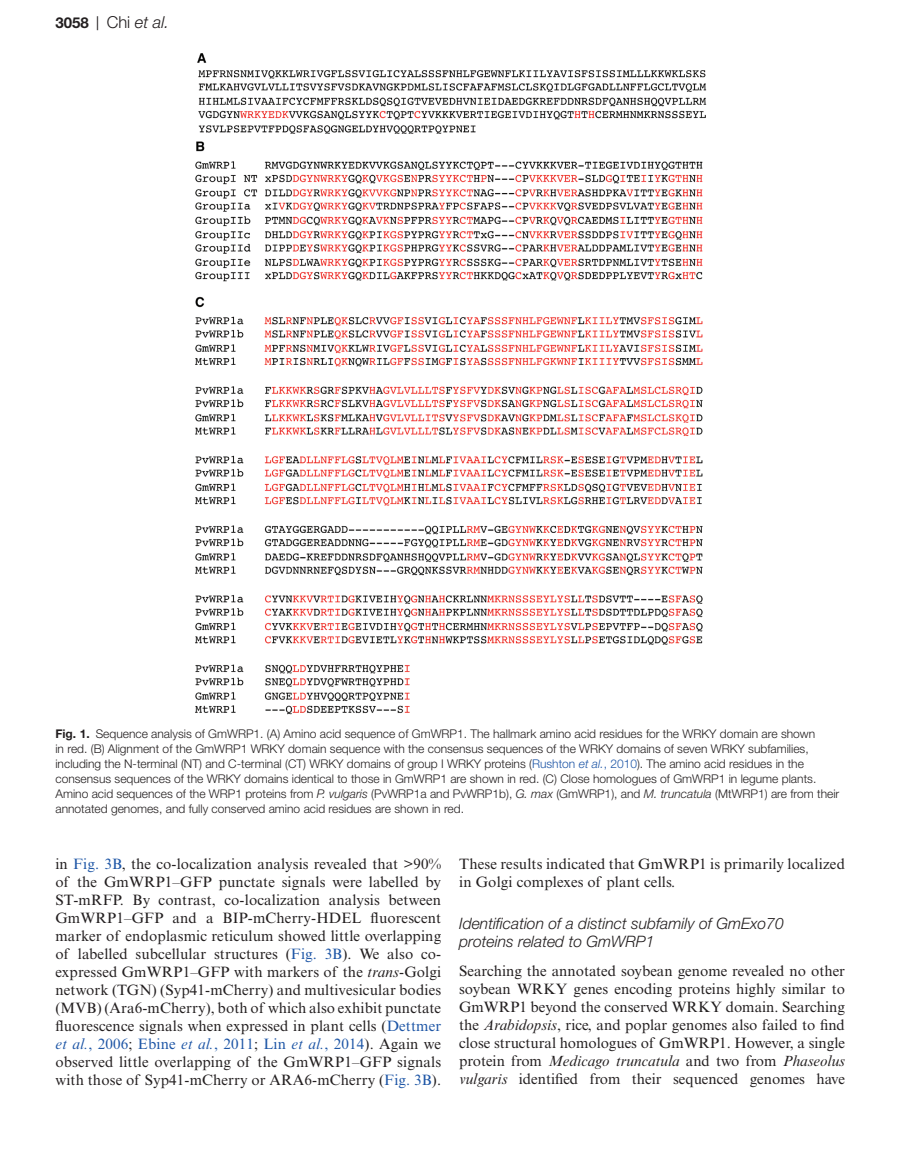
<style>
.page{position:relative;width:897px;height:1165px;background:#fff}
.page>*{position:absolute;margin:0;border:0;box-sizing:border-box;transform-origin:0 0}
.t1{font:italic 300 16.5px "Helvetica Neue LT Std";color:#231f20}
.t2{font:italic 300 15.75px/18px "Helvetica Neue LT Std";color:#231f20}
.t3{font:15px/18px "Times New Roman MT Std";letter-spacing:.01em;color:#231f20;text-align:justify}
.t4{font:300 12px/15px "Helvetica Neue LT Std";color:#231f20}
.s1{font-weight:700;font-style:normal;font-size:15px}
.s2{font-family:"Times New Roman MT Std";font-weight:400;font-style:normal;font-size:15px}
.s3{font-style:normal}
.s4{font-weight:700}
.s5{color:#1e56a6}
.s6{font-style:italic;color:#1e56a6}
.s7{font-style:italic}
</style>
<div class="page">
<img style="left:195px;top:53px;width:511px;height:661px">
<p class="t1" style="left:55px;top:12px;width:115px"><span class="s1">3058</span> <span class="s2">|</span> <span class="s3">Chi</span> et al.</p>
<p class="t4" style="left:55px;top:726px;width:785px"><span class="s4">Fig. 1.</span> Sequence analysis of GmWRP1. (A) Amino acid sequence of GmWRP1. The hallmark amino acid residues for the WRKY domain are shown<br>in red. (B) Alignment of the GmWRP1 WRKY domain sequence with the consensus sequences of the WRKY domains of seven WRKY subfamilies, including the N-terminal (NT) and C-terminal (CT) WRKY domains of group I WRKY proteins (<span class="s5">Rushton</span> <span class="s6">et al.</span><span class="s5">, 2010</span>). The amino acid residues in the consensus sequences of the WRKY domains identical to those in GmWRP1 are shown in red. (C) Close homologues of GmWRP1 in legume plants.<br>Amino acid sequences of the WRP1 proteins from <span class="s7">P. vulgaris</span> (PvWRP1a and PvWRP1b), <span class="s7">G. max</span> (GmWRP1), and <span class="s7">M. truncatula</span> (MtWRP1) are from their annotated genomes, and fully conserved amino acid residues are shown in red.</p>
<p class="t3" style="left:55px;top:854px;width:387px">in <span class="s5">Fig. 3B</span>, the co-localization analysis revealed that &gt;90% of the GmWRP1–GFP punctate signals were labelled by ST-mRFP. By contrast, co-localization analysis between GmWRP1–GFP and a BIP-mCherry-HDEL fluorescent marker of endoplasmic reticulum showed little overlapping of labelled subcellular structures (<span class="s5">Fig. 3B</span>). We also co&shy;expressed GmWRP1–GFP with markers of the <span class="s7">trans</span>-Golgi network (TGN) (Syp41-mCherry) and multivesicular bodies (MVB) (Ara6-mCherry), both of which also exhibit punctate fluorescence signals when expressed in plant cells (<span class="s5">Dettmer </span><span class="s6">et al.</span><span class="s5">, 2006</span>; <span class="s5">Ebine</span> <span class="s6">et al.</span><span class="s5">, 2011</span>; <span class="s5">Lin</span> <span class="s6">et al.</span><span class="s5">, 2014</span>). Again we observed little overlapping of the GmWRP1–GFP signals with those of Syp41-mCherry or ARA6-mCherry (<span class="s5">Fig. 3B</span>).</p>
<p class="t3" style="left:459px;top:854px;width:387px">These results indicated that GmWRP1 is primarily localized in Golgi complexes of plant cells.</p>
<p class="t2" style="left:459px;top:914px;width:326px">Identification of a distinct subfamily of GmExo70 proteins related to GmWRP1</p>
<p class="t3" style="left:459px;top:961px;width:387px">Searching the annotated soybean genome revealed no other soybean WRKY genes encoding proteins highly similar to GmWRP1 beyond the conserved WRKY domain. Searching the <span class="s7">Arabidopsis</span>, rice, and poplar genomes also failed to find close structural homologues of GmWRP1. However, a single protein from <span class="s7">Medicago truncatula</span> and two from <span class="s7">Phaseolus vulgaris</span> identified from their sequenced genomes have</p>
</div>
